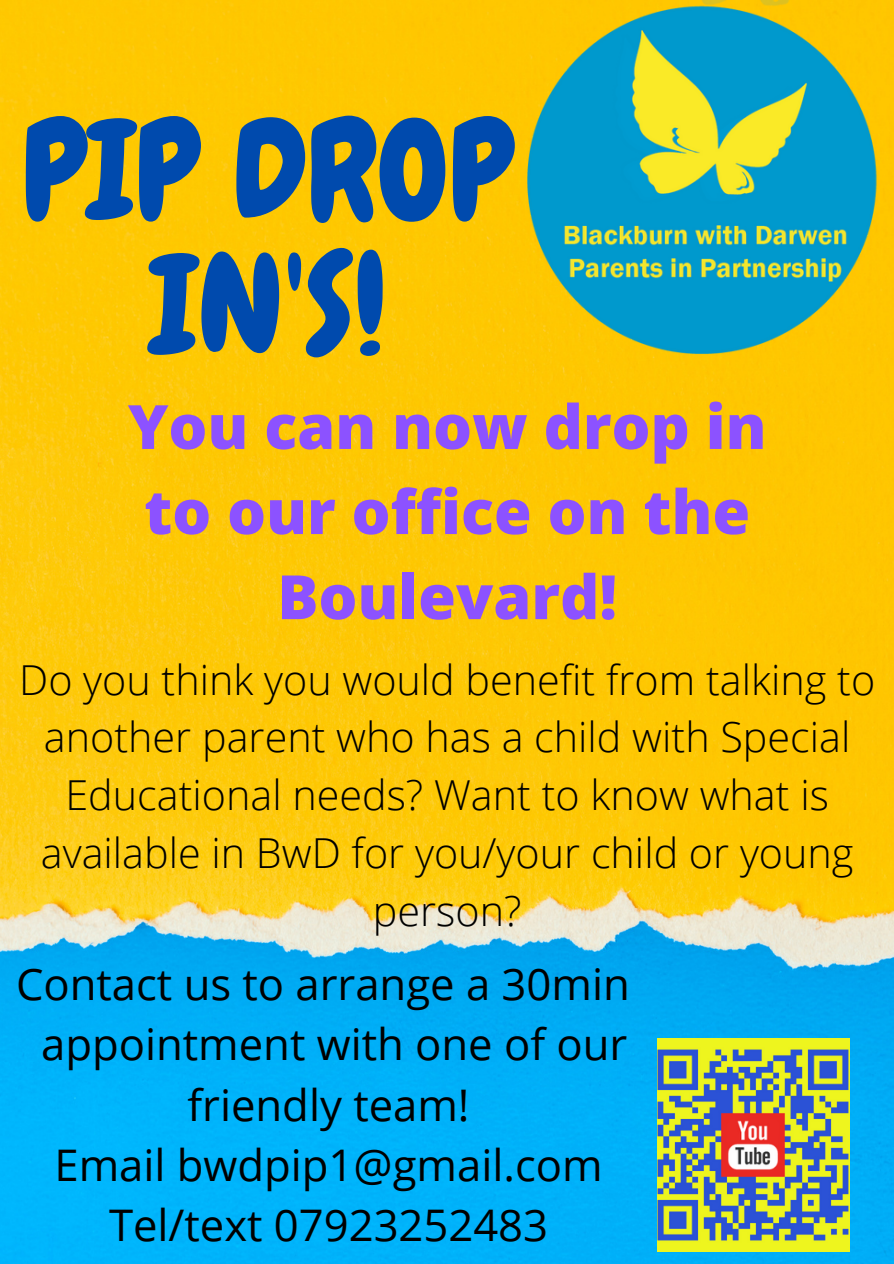
<style>
.page{position:relative;width:894px;height:1264px;background:#fff}
.page>*{position:absolute;margin:0;border:0;box-sizing:border-box;transform-origin:0 0}
.t1{font:136.8px/134.9px "Chewy";color:#004aad;text-align:center}
.t2{font:800 61.05px/85.1px "Open Sans";color:#8c52ff;text-align:center}
.t3{font:43.5px/60.3px "Open Sans";color:#000;text-align:center}
.t4{font:300 41.25px/57.8px "Open Sans";color:#000;text-align:center}
</style>
<div class="page">
<img style="left:0;top:0;width:893px;height:1263px">
<img style="left:517px;top:0;width:376px;height:365px">
<img style="left:657px;top:1038px;width:192px;height:213px">
<h1 class="t1" style="left:22px;top:104px;width:493px">PIP DROP<br>IN'S!</h1>
<h2 class="t2" style="left:128px;top:383px;width:640px">You can now drop in to our office on the<br>Boulevard!</h2>
<p class="t4" style="left:19px;top:649px;width:857px">Do you think you would benefit from talking to another parent who has a child with Special Educational needs? Want to know what is available in BwD for you/your child or young person?</p>
<p class="t3" style="left:16px;top:953px;width:615px">Contact us to arrange a 30min appointment with one of our friendly team!<br>Email bwdpip1@gmail.com<br>Tel/text 07923252483</p>
</div>
